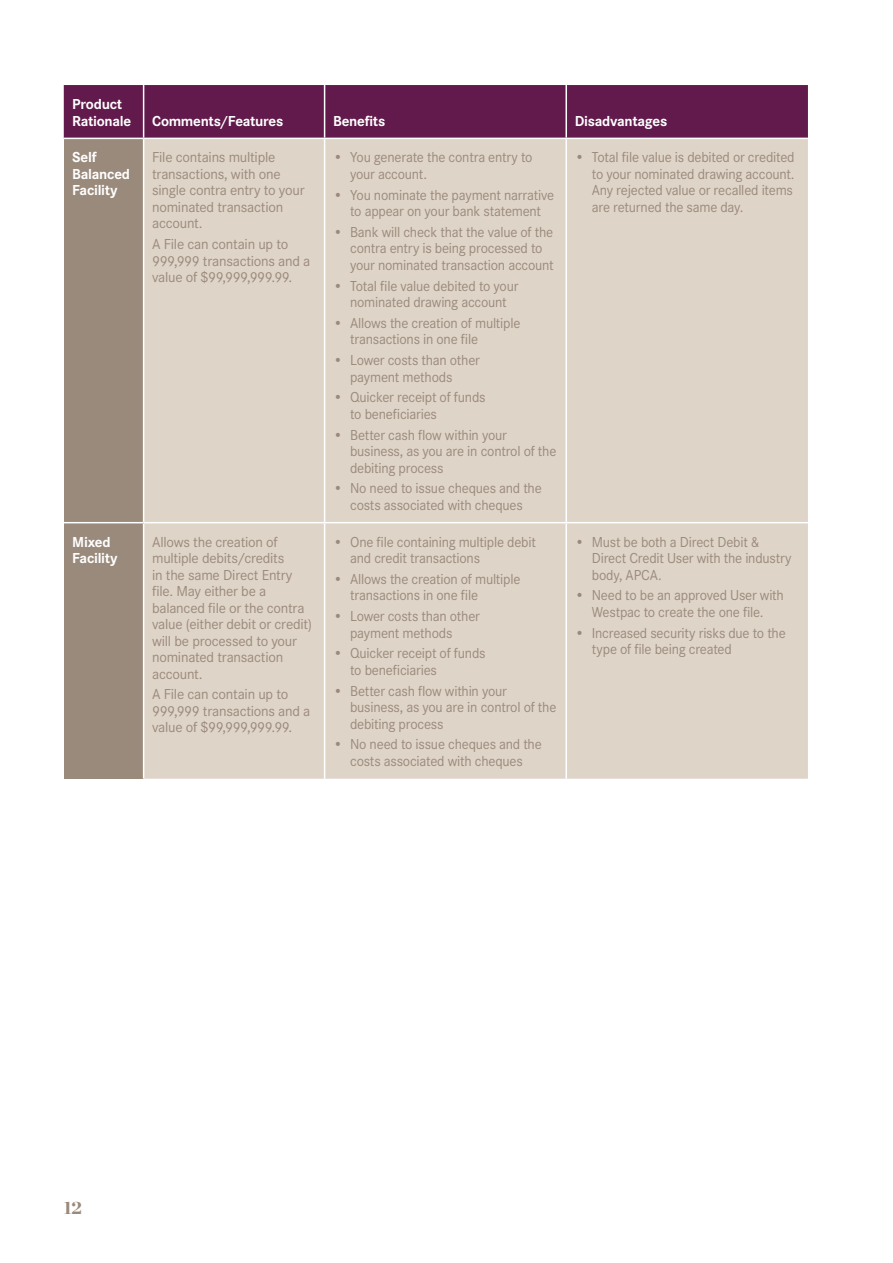
<style>
.page{position:relative;width:893px;height:1263px;background:#fff}
.page>*{position:absolute;margin:0;border:0;box-sizing:border-box;transform-origin:0 0}
.t1{font:900 18px "Chronicle Display";color:#9a8a7c}
.t2{font:15px/16.5px "Corporate S";letter-spacing:-.015em;color:#9a8a7c}
.t3{font:700 15px/16.5px "Corporate S";letter-spacing:-.02em;color:#fff}
</style>
<div class="page">
<div style="left:64px;top:85px;width:744px;height:53px;background:#611a4b"></div>
<div style="left:64px;top:138px;width:80px;height:385px;background:#9a8a7c"></div>
<div style="left:144px;top:139px;width:664px;height:640px;background:#dfd4c8"></div>
<div style="left:64px;top:523px;width:80px;height:256px;background:#9a8a7c"></div>
<hr style="left:143px;top:85px;width:1px;height:53px;background:#fff">
<hr style="left:324px;top:85px;width:1px;height:53px;background:#fff">
<hr style="left:565px;top:85px;width:2px;height:53px;background:#fff">
<hr style="left:64px;top:138px;width:80px;height:1px;background:#fff">
<hr style="left:143px;top:139px;width:1px;height:383px;background:#fff">
<hr style="left:324px;top:139px;width:1px;height:383px;background:#fff">
<hr style="left:565px;top:139px;width:2px;height:383px;background:#fff">
<hr style="left:64px;top:522px;width:80px;height:1px;background:#fff">
<hr style="left:144px;top:522px;width:181px;height:1px;background:#fff">
<hr style="left:143px;top:523px;width:1px;height:256px;background:#fff">
<hr style="left:325px;top:522px;width:241px;height:1px;background:#fff">
<hr style="left:324px;top:523px;width:1px;height:256px;background:#fff">
<hr style="left:566px;top:522px;width:242px;height:1px;background:#fff">
<hr style="left:565px;top:523px;width:2px;height:256px;background:#fff">
<p class="t3" style="left:72px;top:96px;width:60px">Product<br>Rationale</p>
<p class="t3" style="left:152px;top:113px;width:133px">Comments/Features</p>
<p class="t3" style="left:333px;top:113px;width:54px">Benefits</p>
<p class="t3" style="left:575px;top:113px;width:94px">Disadvantages</p>
<p class="t3" style="left:72px;top:150px;width:59px">Self<br>Balanced<br>Facility</p>
<p class="t2" style="left:152px;top:149px;width:154px">File contains multiple transactions, with one single contra entry to your nominated transaction account.</p>
<p class="t2" style="left:152px;top:236px;width:160px">A File can contain up to<br>999,999 transactions and a value of $99,999,999.99.</p>
<p class="t3" style="left:72px;top:534px;width:47px">Mixed<br>Facility</p>
<p class="t2" style="left:152px;top:533px;width:161px">Allows the creation of multiple debits/credits<br>in the same Direct Entry file. May either be a balanced file or the contra value (either debit or credit) will be processed to your nominated transaction account.</p>
<p class="t2" style="left:152px;top:686px;width:160px">A File can contain up to<br>999,999 transactions and a value of $99,999,999.99.</p>
<p class="t2" style="left:350px;top:149px;width:184px;text-indent:-17px">• You generate the contra entry to your account.</p>
<p class="t2" style="left:333px;top:186px;width:223px;text-align:center">• You nominate the payment narrative to appear on your bank statement</p>
<p class="t2" style="left:350px;top:224px;width:205px;text-indent:-17px">• Bank will check that the value of the contra entry is being processed to your nominated transaction account</p>
<p class="t2" style="left:333px;top:277px;width:187px;text-align:center">• Total file value debited to your nominated drawing account</p>
<p class="t2" style="left:350px;top:315px;width:172px;text-indent:-17px">• Allows the creation of multiple transactions in one file</p>
<p class="t2" style="left:350px;top:352px;width:131px;text-indent:-17px">• Lower costs than other payment methods</p>
<p class="t2" style="left:350px;top:389px;width:137px;text-indent:-17px">• Quicker receipt of funds to beneficiaries</p>
<p class="t2" style="left:350px;top:426px;width:208px;text-indent:-17px">• Better cash flow within your business, as you are in control of the debiting process</p>
<p class="t2" style="left:333px;top:480px;width:210px;text-align:center">• No need to issue cheques and the costs associated with cheques</p>
<p class="t2" style="left:350px;top:533px;width:187px;text-indent:-17px">• One file containing multiple debit and credit transactions</p>
<p class="t2" style="left:350px;top:571px;width:172px;text-indent:-17px">• Allows the creation of multiple transactions in one file</p>
<p class="t2" style="left:350px;top:608px;width:131px;text-indent:-17px">• Lower costs than other payment methods</p>
<p class="t2" style="left:350px;top:645px;width:137px;text-indent:-17px">• Quicker receipt of funds to beneficiaries</p>
<p class="t2" style="left:350px;top:682px;width:208px;text-indent:-17px">• Better cash flow within your business, as you are in control of the debiting process</p>
<p class="t2" style="left:333px;top:736px;width:210px;text-align:center">• No need to issue cheques and the costs associated with cheques</p>
<p class="t2" style="left:592px;top:149px;width:204px;text-align:justify;text-indent:-17px">• Total file value is debited or credited to your nominated drawing account.<br>Any rejected value or recalled items are returned the same day.</p>
<p class="t2" style="left:592px;top:533px;width:201px;text-indent:-17px">• Must be both a Direct Debit &amp;<br>Direct Credit User with the industry body, APCA.</p>
<p class="t2" style="left:575px;top:587px;width:211px;text-align:center">• Need to be an approved User with<br>Westpac to create the one file.</p>
<p class="t2" style="left:592px;top:624px;width:196px;text-indent:-17px">• Increased security risks due to the type of file being created</p>
<p class="t1" style="left:64px;top:1192px;width:20px">12</p>
</div>
